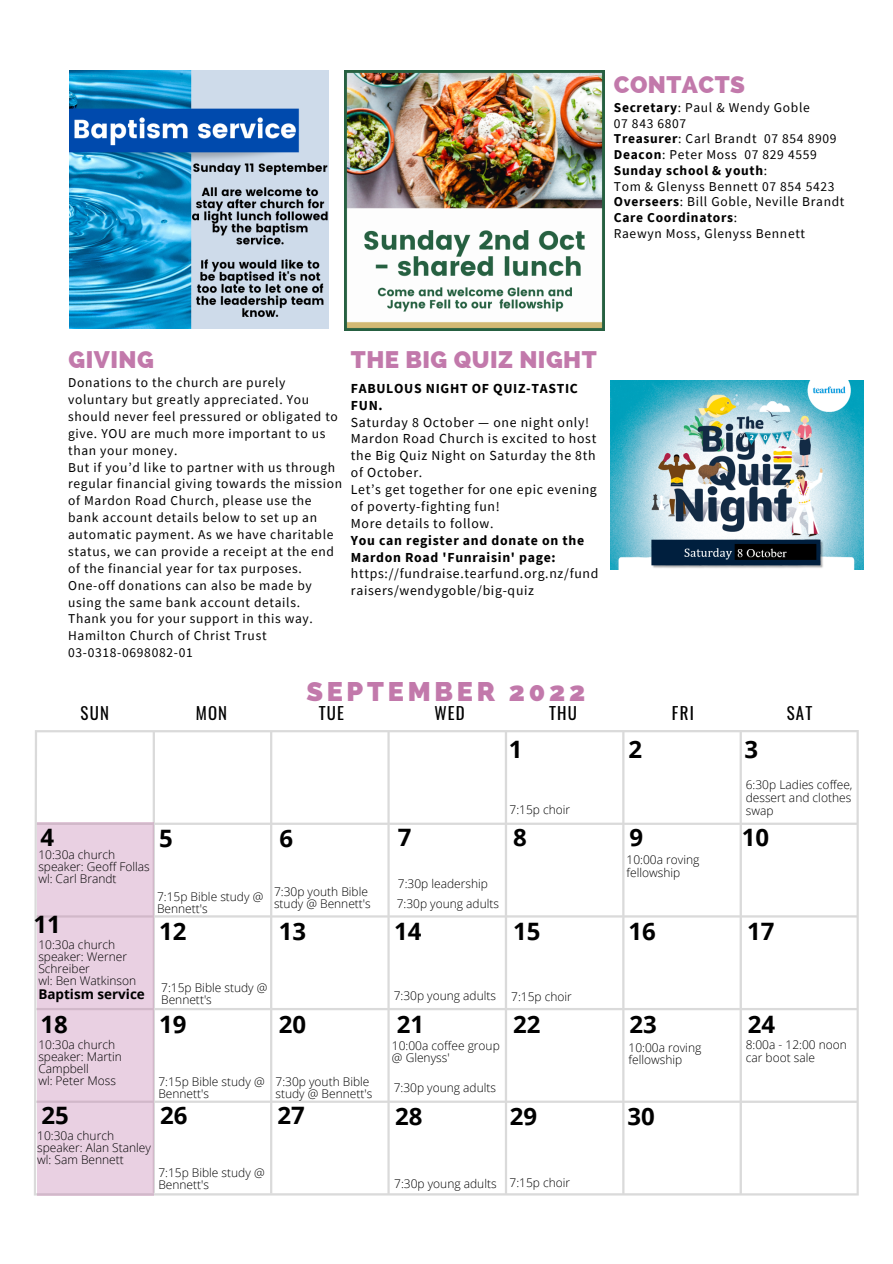
<style>
.page{position:relative;width:893px;height:1264px;background:#fff}
.page>*{position:absolute;margin:0;border:0;box-sizing:border-box;transform-origin:0 0}
.t1{font:800 27px "Raleway";letter-spacing:.14em;color:#c279ab}
.t2{font:700 24px "Open Sans";color:#000}
.t3{font:800 24px "Raleway";letter-spacing:.02em;color:#c279ab}
.t4{font:16.8px "Oswald";letter-spacing:.07em;color:#000}
.t5{font:13.8px/16.8px "Source Sans Pro";letter-spacing:.05em;color:#000}
.t6{font:700 13.8px/16.8px "Source Sans Pro";letter-spacing:.05em;color:#000}
.t7{font:13.5px/16.8px "Source Sans Pro";letter-spacing:.05em;color:#000}
.t8{font:700 13.5px "Open Sans";color:#000}
.t9{font:300 12px/12px "Open Sans";color:#000}
.s1{font-weight:700}
</style>
<div class="page">
<svg style="left:34px;top:730px;width:824px;height:465px"></svg>
<div style="left:37px;top:822px;width:116px;height:373px;background:#e9d0e2"></div>
<img style="left:610px;top:380px;width:253px;height:189px">
<img style="left:70px;top:70px;width:258px;height:259px">
<img style="left:344px;top:70px;width:260px;height:260px">
<h2 class="t3" style="left:613px;top:71px;width:133px">CONTACTS</h2>
<p class="t7" style="left:613px;top:99px;width:232px;line-height:15.8px"><span class="s1">Secretary</span>: Paul &amp; Wendy Goble<br>07 843 6807<br><span class="s1">Treasurer</span>: Carl Brandt 07 854 8909<br><span class="s1">Deacon</span>: Peter Moss 07 829 4559<br><span class="s1">Sunday school &amp; youth</span>:<br>Tom &amp; Glenyss Bennett 07 854 5423<br><span class="s1">Overseers</span>: Bill Goble, Neville Brandt<br><span class="s1">Care Coordinators</span>:<br>Raewyn Moss, Glenyss Bennett</p>
<h2 class="t3" style="left:68px;top:345px;width:87px">GIVING</h2>
<p class="t7" style="left:68px;top:374px;width:275px">Donations to the church are purely voluntary but greatly appreciated. You should never feel pressured or obligated to give. YOU are much more important to us than your money.<br>But if you’d like to partner with us through regular financial giving towards the mission of Mardon Road Church, please use the bank account details below to set up an automatic payment. As we have charitable status, we can provide a receipt at the end of the financial year for tax purposes.<br>One-off donations can also be made by using the same bank account details.<br>Thank you for your support in this way.<br>Hamilton Church of Christ Trust 03-0318-0698082-01</p>
<h2 class="t3" style="left:351px;top:345px;width:247px">THE BIG QUIZ NIGHT</h2>
<p class="t6" style="left:351px;top:379px;width:228px">FABULOUS NIGHT OF QUIZ-TASTIC<br>FUN.</p>
<p class="t5" style="left:351px;top:413px;width:247px">Saturday 8 October — one night only!<br>Mardon Road Church is excited to host the Big Quiz Night on Saturday the 8th of October.<br>Let’s get together for one epic evening of poverty-fighting fun!<br>More details to follow.</p>
<p class="t6" style="left:351px;top:531px;width:235px">You can register and donate on the<br>Mardon Road 'Funraisin' page:</p>
<p class="t5" style="left:351px;top:565px;width:249px">https://fundraise.tearfund.org.nz/fund raisers/wendygoble/big-quiz</p>
<h1 class="t1" style="left:306px;top:675px;width:280px">SEPTEMBER 2022</h1>
<p class="t4" style="left:81px;top:699px;width:30px">SUN</p>
<p class="t4" style="left:196px;top:699px;width:33px">MON</p>
<p class="t4" style="left:318px;top:699px;width:27px">TUE</p>
<p class="t4" style="left:434px;top:699px;width:32px">WED</p>
<p class="t4" style="left:549px;top:699px;width:29px">THU</p>
<p class="t4" style="left:672px;top:699px;width:23px">FRI</p>
<p class="t4" style="left:786px;top:699px;width:27px">SAT</p>
<h2 class="t2" style="left:509px;top:732px;width:15px">1</h2>
<h2 class="t2" style="left:628px;top:732px;width:15px">2</h2>
<h2 class="t2" style="left:744px;top:732px;width:15px">3</h2>
<p class="t9" style="left:509px;top:803px;width:62px">7:15p choir</p>
<h2 class="t2" style="left:40px;top:820px;width:15px">4</h2>
<h2 class="t2" style="left:279px;top:821px;width:15px">6</h2>
<h2 class="t2" style="left:397px;top:820px;width:15px">7</h2>
<h2 class="t2" style="left:513px;top:820px;width:15px">8</h2>
<h2 class="t2" style="left:629px;top:820px;width:15px">9</h2>
<h2 class="t2" style="left:159px;top:821px;width:15px">5</h2>
<p class="t9" style="left:38px;top:848px;width:113px">10:30a church speaker: Geoff Follas wl: Carl Brandt</p>
<p class="t9" style="left:157px;top:889px;width:108px">7:15p Bible study @<br>Bennett's</p>
<p class="t9" style="left:274px;top:885px;width:98px">7:30p youth Bible study @ Bennett's</p>
<p class="t9" style="left:398px;top:877px;width:91px">7:30p leadership</p>
<p class="t9" style="left:396px;top:897px;width:104px">7:30p young adults</p>
<p class="t9" style="left:626px;top:853px;width:74px;line-height:12.8px">10:00a roving fellowship</p>
<p class="t9" style="left:745px;top:778px;width:108px;line-height:12.8px;text-align:justify">6:30p Ladies coffee, dessert and clothes swap</p>
<h2 class="t2" style="left:741px;top:820px;width:29px">10</h2>
<h2 class="t2" style="left:34px;top:907px;width:29px">11</h2>
<h2 class="t2" style="left:159px;top:914px;width:29px">12</h2>
<h2 class="t2" style="left:279px;top:914px;width:29px">13</h2>
<h2 class="t2" style="left:394px;top:914px;width:29px">14</h2>
<h2 class="t2" style="left:513px;top:914px;width:29px">15</h2>
<h2 class="t2" style="left:747px;top:914px;width:29px">17</h2>
<h2 class="t2" style="left:628px;top:914px;width:29px">16</h2>
<p class="t9" style="left:38px;top:938px;width:99px">10:30a church speaker: Werner<br>Schreiber<br>wl: Ben Watkinson</p>
<p class="t8" style="left:38px;top:984px;width:108px">Baptism service</p>
<p class="t9" style="left:161px;top:981px;width:108px">7:15p Bible study @<br>Bennett's</p>
<p class="t9" style="left:393px;top:989px;width:104px">7:30p young adults</p>
<p class="t9" style="left:511px;top:990px;width:62px">7:15p choir</p>
<h2 class="t2" style="left:40px;top:1007px;width:29px">18</h2>
<h2 class="t2" style="left:159px;top:1007px;width:29px">19</h2>
<h2 class="t2" style="left:279px;top:1007px;width:29px">20</h2>
<h2 class="t2" style="left:396px;top:1007px;width:29px">21</h2>
<h2 class="t2" style="left:513px;top:1007px;width:29px">22</h2>
<h2 class="t2" style="left:629px;top:1007px;width:29px">23</h2>
<h2 class="t2" style="left:748px;top:1007px;width:29px">24</h2>
<p class="t9" style="left:38px;top:1038px;width:85px">10:30a church speaker: Martin<br>Campbell<br>wl: Peter Moss</p>
<p class="t9" style="left:158px;top:1075px;width:108px">7:15p Bible study @<br>Bennett's</p>
<h2 class="t2" style="left:41px;top:1098px;width:29px">25</h2>
<h2 class="t2" style="left:160px;top:1098px;width:29px">26</h2>
<p class="t9" style="left:37px;top:1128px;width:115px">10:30a church speaker: Alan Stanley wl: Sam Bennett</p>
<p class="t9" style="left:158px;top:1166px;width:108px">7:15p Bible study @<br>Bennett's</p>
<p class="t9" style="left:275px;top:1075px;width:98px">7:30p youth Bible study @ Bennett's</p>
<h2 class="t2" style="left:277px;top:1098px;width:29px">27</h2>
<p class="t9" style="left:392px;top:1038px;width:109px">10:00a coffee group @ Glenyss'</p>
<p class="t9" style="left:745px;top:1038px;width:103px;line-height:12.8px">8:00a - 12:00 noon car boot sale</p>
<p class="t9" style="left:628px;top:1040px;width:74px;line-height:12.8px">10:00a roving fellowship</p>
<p class="t9" style="left:393px;top:1081px;width:104px">7:30p young adults</p>
<h2 class="t2" style="left:395px;top:1099px;width:29px">28</h2>
<h2 class="t2" style="left:510px;top:1099px;width:29px">29</h2>
<h2 class="t2" style="left:627px;top:1099px;width:29px">30</h2>
<p class="t9" style="left:394px;top:1176px;width:104px">7:30p young adults</p>
<p class="t9" style="left:509px;top:1176px;width:62px">7:15p choir</p>
</div>
